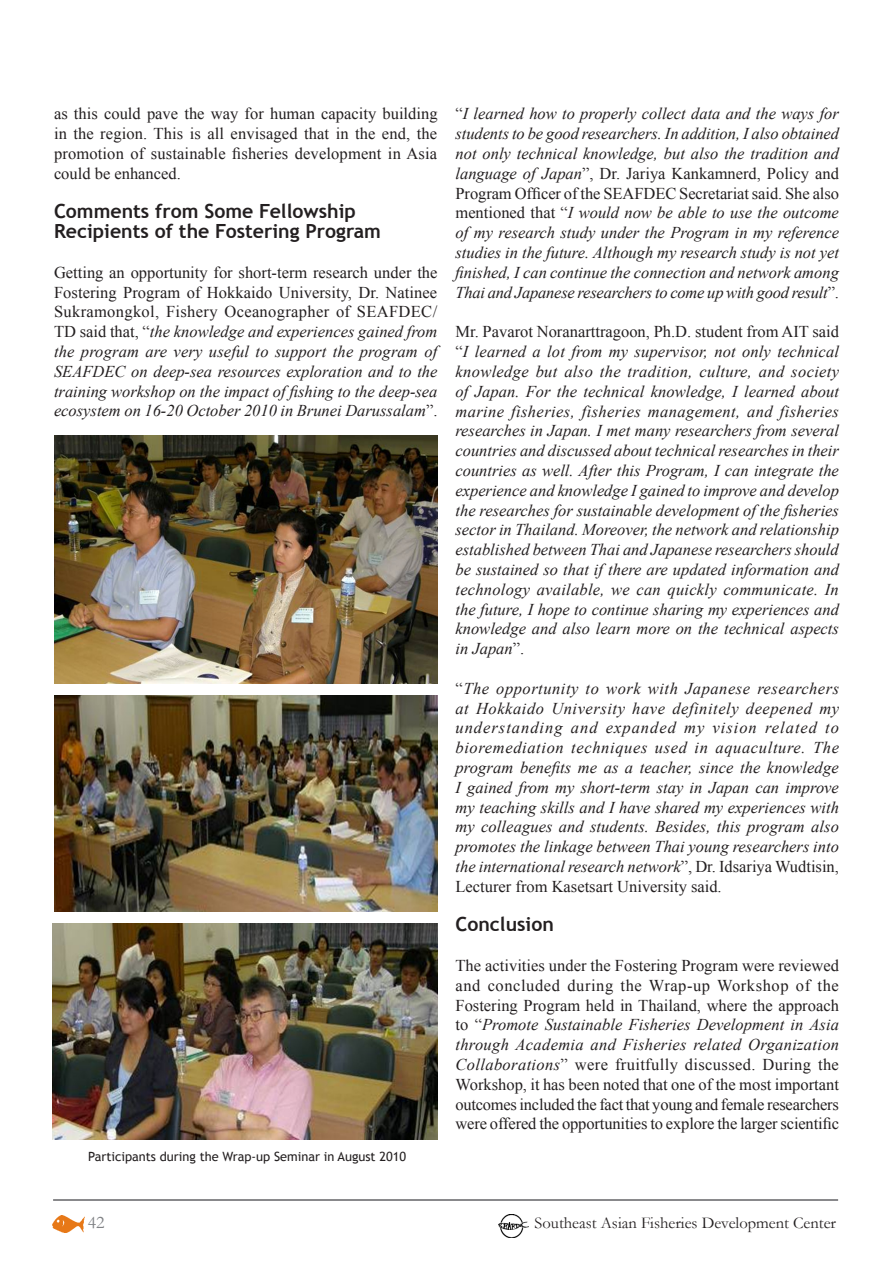
<style>
.page{position:relative;width:893px;height:1263px;background:#fff}
.page>*{position:absolute;margin:0;border:0;box-sizing:border-box;transform-origin:0 0}
.Headline{font:700 19.5px/19.8px "Trebuchet MS";color:#231f20}
.t1{font:18px "Garamond";color:#808285}
.Text{font:italic 16.5px/19.8px "Times New Roman";color:#231f20;text-align:justify}
.Text-2{font:16.5px/19.8px "Times New Roman";letter-spacing:-.005em;color:#231f20;text-align:justify}
.t2{font:16.5px "Garamond";color:#231f20}
.box{font:12.75px "Trebuchet MS";color:#231f20}
.s1{font-style:normal}
.s2{font-style:italic}
</style>
<div class="page">
<img style="left:53px;top:1216px;width:32px;height:16px">
<img style="left:498px;top:1215px;width:31px;height:22px">
<hr style="left:53px;top:1199px;width:785px;height:2px;background:#636366">
<img style="left:54px;top:435px;width:383px;height:248px">
<img style="left:54px;top:696px;width:383px;height:216px">
<img style="left:53px;top:923px;width:384px;height:216px">
<p class="Text-2" style="left:54px;top:104px;width:385px">as this could pave the way for human capacity building in the region. This is all envisaged that in the end, the promotion of sustainable fisheries development in Asia could be enhanced.</p>
<p class="Headline" style="left:54px;top:202px;width:328px">Comments from Some Fellowship<br>Recipients of the Fostering Program</p>
<p class="Text" style="left:54px;top:262px;width:385px"><span class="s1">Getting an opportunity for short-term research under the Fostering Program of Hokkaido University, Dr. Natinee Sukramongkol, Fishery Oceanographer of SEAFDEC/ TD said that, “</span>the knowledge and experiences gained from the program are very useful to support the program of SEAFDEC on deep-sea resources exploration and to the training workshop on the impact of fishing to the deep-sea ecosystem on 16-20 October 2010 in Brunei Darussalam<span class="s1">”.</span></p>
<p class="box" style="left:88px;top:1149px;width:320px">Participants during the Wrap-up Seminar in August 2010</p>
<p class="Text" style="left:455px;top:104px;width:385px"><span class="s1">“</span>I learned how to properly collect data and the ways for students to be good researchers. In addition, I also obtained not only technical knowledge, but also the tradition and language of Japan<span class="s1">”, Dr. Jariya Kankamnerd, Policy and Program Officer of the SEAFDEC Secretariat said. She also mentioned that “</span>I would now be able to use the outcome of my research study under the Program in my reference studies in the future. Although my research study is not yet finished, I can continue the connection and network among Thai and Japanese researchers to come up with good result<span class="s1">”.</span></p>
<p class="Text" style="left:455px;top:321px;width:385px"><span class="s1">Mr. Pavarot Noranarttragoon, Ph.D. student from AIT said “</span>I learned a lot from my supervisor, not only technical knowledge but also the tradition, culture, and society of Japan. For the technical knowledge, I learned about marine fisheries, fisheries management, and fisheries researches in Japan. I met many researchers from several countries and discussed about technical researches in their countries as well. After this Program, I can integrate the experience and knowledge I gained to improve and develop the researches for sustainable development of the fisheries sector in Thailand. Moreover, the network and relationship established between Thai and Japanese researchers should be sustained so that if there are updated information and technology available, we can quickly communicate. In the future, I hope to continue sharing my experiences and knowledge and also learn more on the technical aspects in Japan<span class="s1">”.</span></p>
<p class="Text" style="left:455px;top:678px;width:385px"><span class="s1">“</span>The opportunity to work with Japanese researchers at Hokkaido University have definitely deepened my understanding and expanded my vision related to bioremediation techniques used in aquaculture. The program benefits me as a teacher, since the knowledge I gained from my short-term stay in Japan can improve my teaching skills and I have shared my experiences with my colleagues and students. Besides, this program also promotes the linkage between Thai young researchers into the international research network<span class="s1">”, Dr. Idsariya Wudtisin, Lecturer from Kasetsart University said.</span></p>
<p class="Headline" style="left:455px;top:914px;width:100px">Conclusion</p>
<p class="Text-2" style="left:455px;top:955px;width:385px">The activities under the Fostering Program were reviewed and concluded during the Wrap-up Workshop of the Fostering Program held in Thailand, where the approach to “<span class="s2">Promote Sustainable Fisheries Development in Asia through Academia and Fisheries related Organization Collaborations</span>” were fruitfully discussed. During the Workshop, it has been noted that one of the most important outcomes included the fact that young and female researchers were offered the opportunities to explore the larger scientific</p>
<p class="t1" style="left:88px;top:1210px;width:18px">42</p>
<p class="t2" style="left:535px;top:1211px;width:303px">Southeast Asian Fisheries Development Center</p>
</div>
